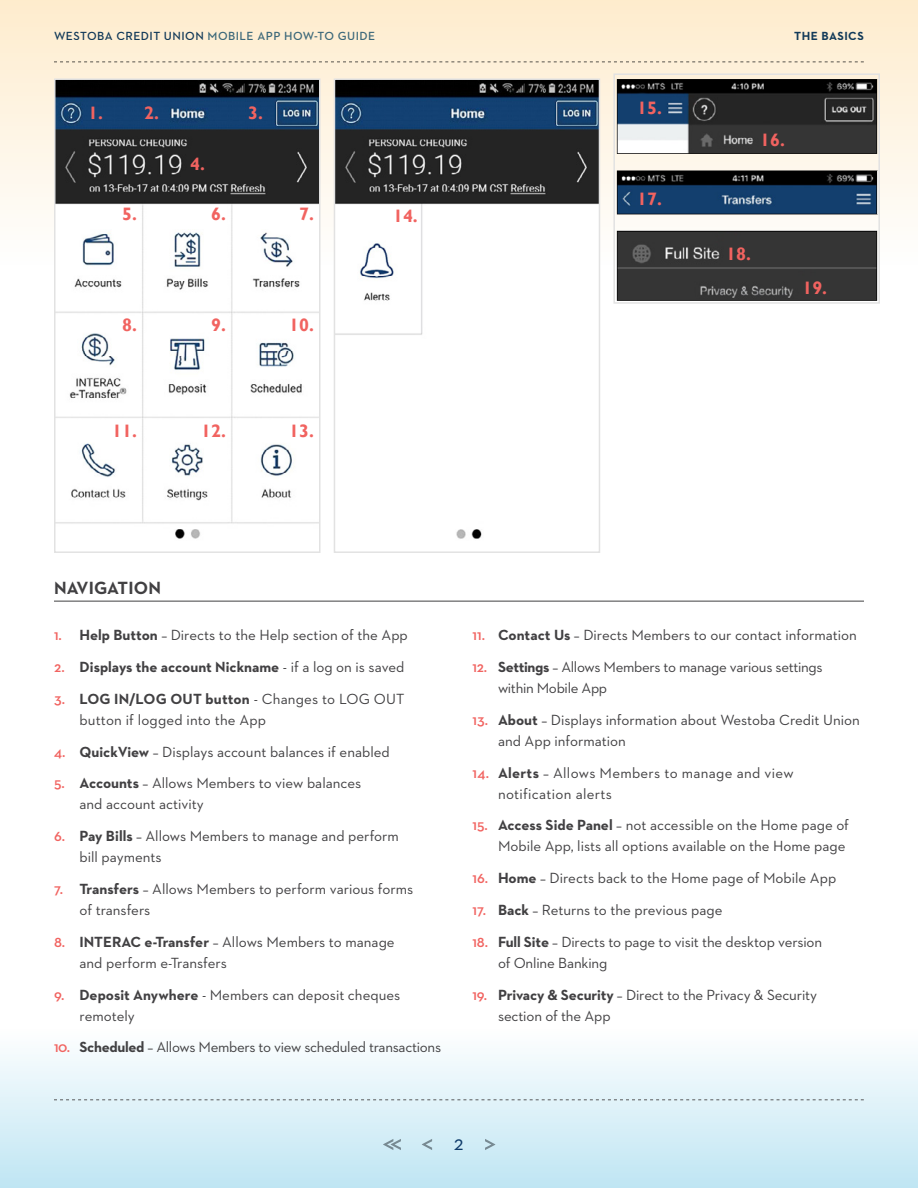
<style>
.page{position:relative;width:918px;height:1188px;background:#fff}
.page>*{position:absolute;margin:0;border:0;box-sizing:border-box;transform-origin:0 0}
.t1{font:21px "Neutraface 2 Text";color:#133f6d}
.t2{font:700 18px "Gill Sans";color:#f16360}
.t3{font:700 18px "Neutraface 2 Text";letter-spacing:.01em;color:#414042}
.t4{font:15px/21px "Neutraface 2 Text";color:#414042}
.t5{font:15px/21px "Neutraface 2 Text";letter-spacing:-.02em;color:#414042}
.t6{font:15px/21px "Neutraface 2 Text";letter-spacing:.02em;color:#414042}
.t7{font:700 15px "Neutraface 2 Text";color:#414042}
.t8{font:600 12px "Neutraface 2 Text";letter-spacing:.04em;color:#3e7195}
.t9{font:700 12px "Neutraface 2 Text";letter-spacing:.04em;color:#133f6d}
.s1{color:#133f6d}
.s2{font-weight:600;color:#f16360}
.s3{font-weight:700}
.s4{font-weight:400}
</style>
<div class="page">
<div style="left:0;top:0;width:918px;height:268px;background:linear-gradient(to bottom,#feeccd,#fefefe)"></div>
<div style="left:0;top:1028px;width:918px;height:160px;background:linear-gradient(to bottom,#fefefe,#bfe5f3)"></div>
<svg style="left:54px;top:1099px;width:810px;height:1px"></svg>
<svg style="left:485px;top:1139px;width:10px;height:11px"></svg>
<svg style="left:422px;top:1139px;width:10px;height:11px"></svg>
<svg style="left:383px;top:1139px;width:18px;height:11px"></svg>
<hr style="left:54px;top:601px;width:810px;height:1px;background:#414042">
<svg style="left:54px;top:62px;width:810px;height:1px"></svg>
<img style="left:57px;top:81px;width:261px;height:458px">
<div style="left:54px;top:78px;width:267px;height:475px;border:2px solid #e2e2e2"></div>
<img style="left:337px;top:81px;width:260px;height:458px">
<div style="left:334px;top:78px;width:266px;height:475px;border:2px solid #e2e2e2"></div>
<img style="left:616px;top:76px;width:261px;height:225px">
<div style="left:613px;top:73px;width:267px;height:231px;border:2px solid #e2e2e2"></div>
<p class="t8" style="left:54px;top:28px;width:323px"><span class="s1">WESTOBA CREDIT UNION</span> MOBILE APP HOW-TO GUIDE</p>
<p class="t9" style="left:794px;top:28px;width:71px">THE BASICS</p>
<p class="t2" style="left:88px;top:102px;width:16px">1.</p>
<p class="t2" style="left:144px;top:102px;width:16px">2.</p>
<p class="t2" style="left:248px;top:102px;width:16px">3.</p>
<p class="t2" style="left:190px;top:153px;width:16px">4.</p>
<p class="t2" style="left:122px;top:204px;width:16px">5.</p>
<p class="t2" style="left:211px;top:204px;width:16px">6.</p>
<p class="t2" style="left:299px;top:204px;width:16px">7.</p>
<p class="t2" style="left:122px;top:314px;width:16px">8.</p>
<p class="t2" style="left:211px;top:314px;width:16px">9.</p>
<p class="t2" style="left:289px;top:314px;width:26px">10.</p>
<p class="t2" style="left:112px;top:421px;width:26px">11.</p>
<p class="t2" style="left:201px;top:421px;width:26px">12.</p>
<p class="t2" style="left:289px;top:421px;width:26px">13.</p>
<p class="t2" style="left:393px;top:205px;width:26px">14.</p>
<p class="t2" style="left:637px;top:97px;width:26px">15.</p>
<p class="t2" style="left:637px;top:188px;width:26px">17.</p>
<p class="t2" style="left:760px;top:129px;width:26px">16.</p>
<p class="t2" style="left:726px;top:243px;width:26px">18.</p>
<p class="t2" style="left:802px;top:277px;width:26px">19.</p>
<p class="t3" style="left:54px;top:576px;width:108px">NAVIGATION</p>
<p class="t4" style="left:54px;top:624px;width:355px"><span class="s2">1.</span> <span class="s3">Help Button</span> – Directs to the Help section of the App</p>
<p class="t7" style="left:54px;top:657px;width:352px"><span class="s2">2.</span> Displays the account Nickname <span class="s4">- if a log on is saved</span></p>
<p class="t4" style="left:80px;top:688px;width:326px;text-indent:-26px"><span class="s2">3.</span> <span class="s3">LOG IN/LOG OUT button</span> - Changes to LOG OUT button if logged into the App</p>
<p class="t4" style="left:54px;top:741px;width:337px"><span class="s2">4.</span> <span class="s3">QuickView</span> – Displays account balances if enabled</p>
<p class="t4" style="left:80px;top:773px;width:283px;text-indent:-26px"><span class="s2">5.</span> <span class="s3">Accounts</span> – Allows Members to view balances and account activity</p>
<p class="t4" style="left:80px;top:825px;width:321px;text-indent:-26px"><span class="s2">6.</span> <span class="s3">Pay Bills</span> – Allows Members to manage and perform bill payments</p>
<p class="t4" style="left:80px;top:878px;width:335px;text-indent:-26px"><span class="s2">7.</span> <span class="s3">Transfers</span> – Allows Members to perform various forms of transfers</p>
<p class="t4" style="left:80px;top:931px;width:317px;text-indent:-26px"><span class="s2">8.</span> <span class="s3">INTERAC e-Transfer</span> – Allows Members to manage and perform e-Transfers</p>
<p class="t4" style="left:80px;top:984px;width:322px;text-indent:-26px"><span class="s2">9.</span> <span class="s3">Deposit Anywhere</span> - Members can deposit cheques remotely</p>
<p class="t5" style="left:54px;top:1037px;width:389px"><span class="s2">10.</span> <span class="s3">Scheduled</span> – Allows Members to view scheduled transactions</p>
<p class="t4" style="left:472px;top:624px;width:386px"><span class="s2">11.</span> <span class="s3">Contact Us</span> – Directs Members to our contact information</p>
<p class="t5" style="left:498px;top:656px;width:326px;text-indent:-26px"><span class="s2">12.</span> <span class="s3">Settings</span> – Allows Members to manage various settings within Mobile App</p>
<p class="t4" style="left:498px;top:709px;width:363px;text-indent:-26px"><span class="s2">13.</span> <span class="s3">About</span> – Displays information about Westoba Credit Union and App information</p>
<p class="t6" style="left:498px;top:762px;width:297px;text-indent:-26px"><span class="s2">14.</span> <span class="s3">Alerts</span> – Allows Members to manage and view notification alerts</p>
<p class="t4" style="left:472px;top:815px;width:378px;text-align:right"><span class="s2">15.</span> <span class="s3">Access Side Panel</span> – not accessible on the Home page of<br>Mobile App, lists all options available on the Home page</p>
<p class="t4" style="left:472px;top:867px;width:365px"><span class="s2">16.</span> <span class="s3">Home</span> – Directs back to the Home page of Mobile App</p>
<p class="t4" style="left:472px;top:899px;width:252px"><span class="s2">17.</span> <span class="s3">Back</span> – Returns to the previous page</p>
<p class="t4" style="left:498px;top:931px;width:326px;text-indent:-26px"><span class="s2">18.</span> <span class="s3">Full Site</span> – Directs to page to visit the desktop version of Online Banking</p>
<p class="t4" style="left:498px;top:984px;width:321px;text-indent:-26px"><span class="s2">19.</span> <span class="s3">Privacy &amp; Security</span> – Direct to the Privacy &amp; Security section of the App</p>
<h1 class="t1" style="left:454px;top:1129px;width:11px">2</h1>
</div>
